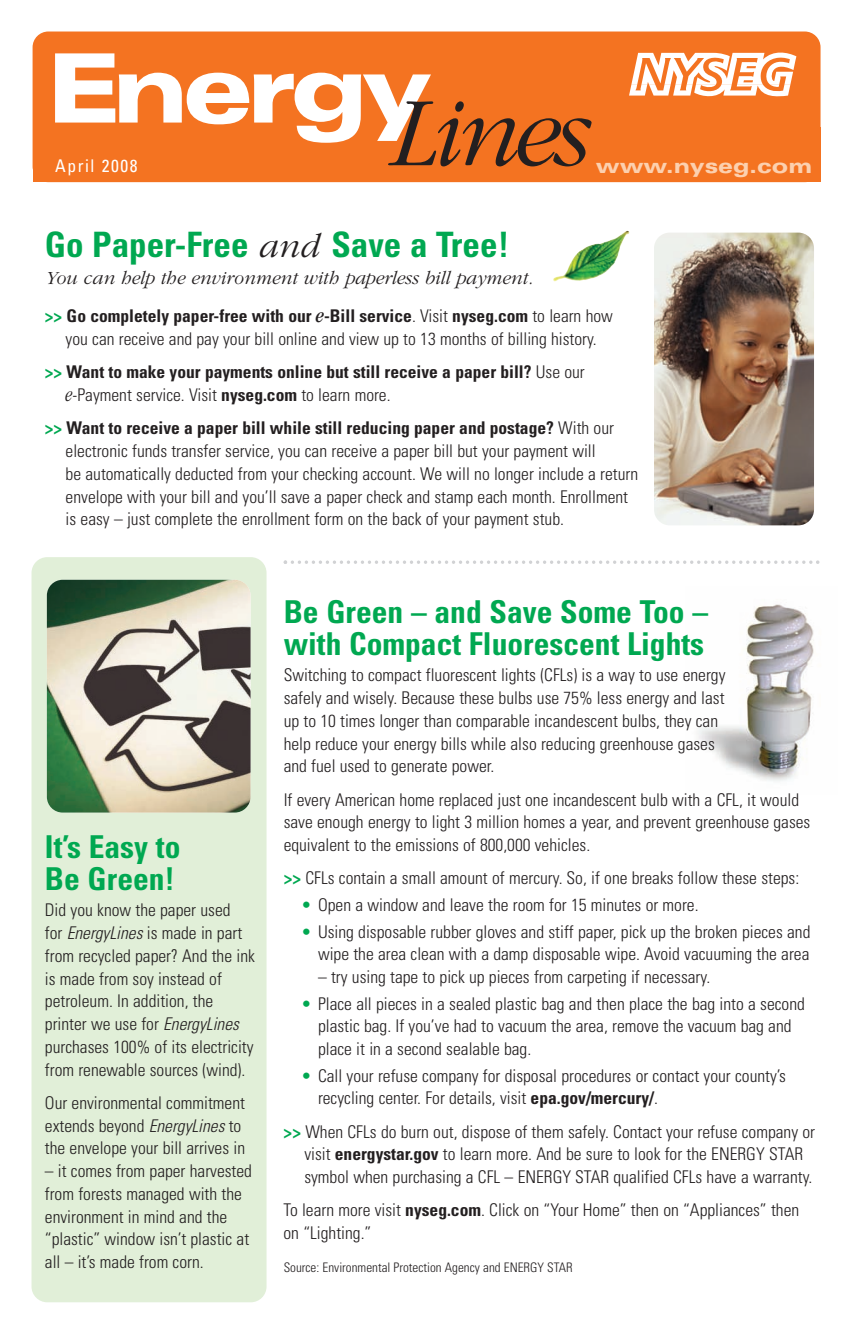
<style>
.page{position:relative;width:851px;height:1340px;background:#fff}
.page>*{position:absolute;margin:0;border:0;box-sizing:border-box;transform-origin:0 0}
.t1{font:italic 300 102.38px "Garamond";letter-spacing:-.055em;color:#231f20}
.t2{font:900 expanded 95.73px "Univers";letter-spacing:-.075em;color:#fff}
.t3{font:700 condensed 35px "Univers";color:#00a851}
.t4{font:700 condensed 31.5px/31.5px "Univers";color:#00a851}
.t5{font:900 expanded 20.12px "Univers";color:#fcd0af}
.t6{font:italic 300 19.25px "Garamond";color:#231f20}
.t7{font:300 condensed 17.5px/22.8px "Univers";color:#231f20}
.t8{font:700 condensed 17.5px/22.8px "Univers";color:#231f20}
.t9{font:condensed 17.5px "Univers";letter-spacing:.09em;color:#fff}
.t10{font:300 condensed 13.12px "Univers";color:#231f20}
.s1{font-family:"Garamond";font-weight:300;font-style:italic;font-stretch:normal;color:#231f20}
.s2{font-weight:700;color:#00a851}
.s3{font-weight:700}
.s4{font-family:"Garamond";font-weight:400;font-style:italic;font-size:21px}
.s5{color:#00a851}
.s6{font-weight:300}
.s7{font-family:"Garamond";font-weight:300;font-style:italic;font-size:21px}
.s8{font-style:italic}
</style>
<div class="page">
<img style="left:697px;top:604px;width:117px;height:177px">
<div style="left:33px;top:32px;width:787px;height:150px;background:#f47321;border-radius:16px"></div>
<div style="left:33px;top:127px;width:787px;height:55px;background:#f47321"></div>
<svg style="left:629px;top:52px;width:167px;height:45px"></svg>
<div style="left:31px;top:557px;width:235px;height:745px;background:#e1efd8;border-radius:16px"></div>
<img style="left:47px;top:580px;width:203px;height:232px;border-radius:16px">
<svg style="left:284px;top:560px;width:535px;height:4px"></svg>
<img style="left:565px;top:243px;width:38px;height:31px">
<img style="left:654px;top:232px;width:160px;height:293px;border-radius:16px">
<h2 class="t2" style="left:45px;top:53px;width:388px">Energy</h2>
<p class="t9" style="left:55px;top:160px;width:84px">April 2008</p>
<h1 class="t1" style="left:385px;top:70px;width:201px">Lines</h1>
<p class="t5" style="left:595px;top:158px;width:218px">www.nyseg.com</p>
<h3 class="t3" style="left:45px;top:232px;width:466px">Go Paper-Free <span class="s1">and</span> Save a Tree!</h3>
<p class="t6" style="left:45px;top:266px;width:489px">You can help the environment with paperless bill payment.</p>
<p class="t7" style="left:45px;top:306px;width:569px;text-align:center"><span class="s2">&gt;&gt;</span> <span class="s3">Go completely paper-free with our</span> <span class="s4">e</span><span class="s3">-Bill service</span>. Visit <span class="s3">nyseg.com</span> to learn how you can receive and pay your bill online and view up to 13 months of billing history.</p>
<p class="t8" style="left:66px;top:362px;width:520px;text-indent:-21px"><span class="s5">&gt;&gt;</span> Want to make your payments online but still receive a paper bill? <span class="s6">Use our </span><span class="s7">e</span><span class="s6">-Payment service. Visit</span> nyseg.com <span class="s6">to learn more.</span></p>
<p class="t7" style="left:66px;top:418px;width:574px;text-indent:-21px"><span class="s2">&gt;&gt;</span> <span class="s3">Want to receive a paper bill while still reducing paper and postage?</span> With our electronic funds transfer service, you can receive a paper bill but your payment will<br>be automatically deducted from your checking account. We will no longer include a return envelope with your bill and you’ll save a paper check and stamp each month. Enrollment is easy – just complete the enrollment form on the back of your payment stub.</p>
<h3 class="t4" style="left:45px;top:833px;width:137px">It’s Easy to<br>Be Green!</h3>
<p class="t7" style="left:45px;top:900px;width:211px">Did you know the paper used<br>for <span class="s8">EnergyLines</span> is made in part from recycled paper? And the ink is made from soy instead of petroleum. In addition, the printer we use for <span class="s8">EnergyLines </span>purchases 100% of its electricity from renewable sources (wind).</p>
<p class="t7" style="left:45px;top:1092px;width:202px">Our environmental commitment extends beyond <span class="s8">EnergyLines</span> to the envelope your bill arrives in</p>
<p class="t7" style="left:45px;top:1161px;width:209px">– it comes from paper harvested from forests managed with the environment in mind and the “plastic” window isn’t plastic at all – it’s made from corn.</p>
<h3 class="t4" style="left:284px;top:599px;width:426px">Be Green – and Save Some Too – with Compact Fluorescent Lights</h3>
<p class="t7" style="left:284px;top:665px;width:443px">Switching to compact fluorescent lights (CFLs) is a way to use energy safely and wisely. Because these bulbs use 75% less energy and last up to 10 times longer than comparable incandescent bulbs, they can help reduce your energy bills while also reducing greenhouse gases and fuel used to generate power.</p>
<p class="t7" style="left:284px;top:789px;width:528px">If every American home replaced just one incandescent bulb with a CFL, it would save enough energy to light 3 million homes a year, and prevent greenhouse gases equivalent to the emissions of 800,000 vehicles.</p>
<p class="t7" style="left:284px;top:868px;width:517px"><span class="s2">&gt;&gt;</span> CFLs contain a small amount of mercury. So, if one breaks follow these steps:</p>
<p class="t7" style="left:301px;top:895px;width:399px"><span class="s5">•</span> Open a window and leave the room for 15 minutes or more.</p>
<p class="t7" style="left:301px;top:921px;width:510px;text-align:right"><span class="s5">•</span> Using disposable rubber gloves and stiff paper, pick up the broken pieces and wipe the area clean with a damp disposable wipe. Avoid vacuuming the area</p>
<p class="t7" style="left:318px;top:967px;width:394px">– try using tape to pick up pieces from carpeting if necessary.</p>
<p class="t7" style="left:318px;top:993px;width:488px;text-indent:-17px"><span class="s5">•</span> Place all pieces in a sealed plastic bag and then place the bag into a second plastic bag. If you’ve had to vacuum the area, remove the vacuum bag and place it in a second sealable bag.</p>
<p class="t7" style="left:318px;top:1065px;width:469px;text-indent:-17px"><span class="s5">•</span> Call your refuse company for disposal procedures or contact your county’s recycling center. For details, visit <span class="s3">epa.gov/mercury/</span>.</p>
<p class="t7" style="left:304px;top:1121px;width:512px;text-indent:-21px"><span class="s2">&gt;&gt;</span> When CFLs do burn out, dispose of them safely. Contact your refuse company or visit <span class="s3">energystar.gov</span> to learn more. And be sure to look for the ENERGY STAR symbol when purchasing a CFL – ENERGY STAR qualified CFLs have a warranty.</p>
<p class="t7" style="left:283px;top:1200px;width:517px">To learn more visit <span class="s3">nyseg.com</span>. Click on “Your Home” then on “Appliances” then on “Lighting.”</p>
<p class="t10" style="left:284px;top:1262px;width:290px">Source: Environmental Protection Agency and ENERGY STAR</p>
</div>
